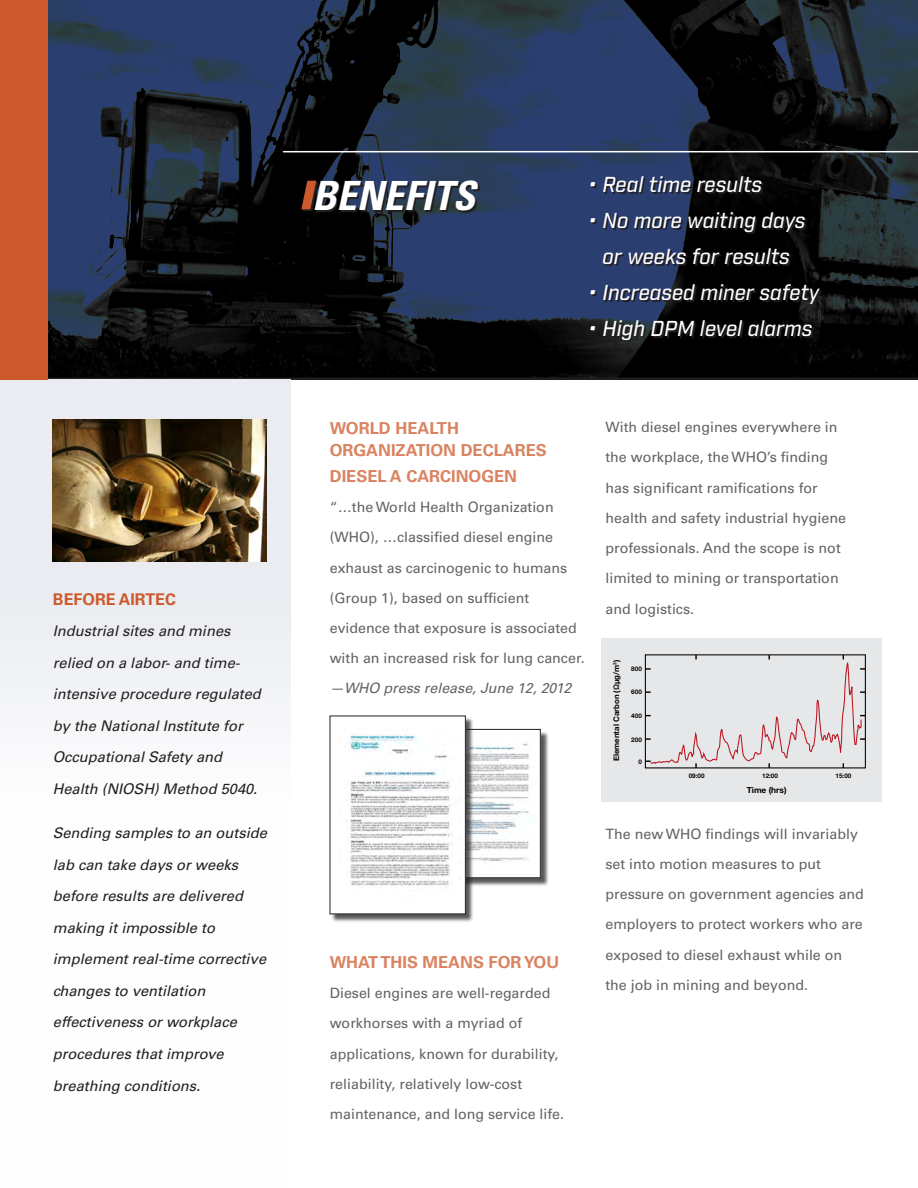
<style>
.page{position:relative;width:918px;height:1188px;background:#fff}
.page>*{position:absolute;margin:0;border:0;box-sizing:border-box;transform-origin:0 0}
.t1{font:italic 700 condensed 40.2px "Univers LT";color:#fff}
.t2{font:italic 500 21px/36px "Industry";color:#fff;text-align:center}
.t3{font:700 16.5px/22.5px "Univers LT";color:#da8361}
.t4{font:700 16.2px "Univers LT";color:#cd5a2d}
.run_text{font:italic 14.7px/31.7px "Univers LT";color:#231f20}
.run_text-2{font:14.25px/30.3px "Univers LT";color:#636366}
.t5{font:700 8.4px "Helvetica Neue LT";color:#000}
.t6{font:700 7.8px "Helvetica Neue";color:#000}
.t7{font:700 6.3px "Helvetica Neue LT";color:#000}
.s1{font-size:15.45px}
.s2{font-style:italic}
</style>
<div class="page">
<svg style="left:0;top:0;width:918px;height:380px;background:#192335"></svg>
<div style="left:0;top:380px;width:290px;height:808px;background:linear-gradient(to bottom,#e6e7ec,#fff)"></div>
<div style="left:440px;top:731px;width:109px;height:155px;background:#231f20;opacity:.75"></div>
<div style="left:439px;top:729px;width:101px;height:149px;background:#fff"></div>
<img style="left:474px;top:742px;width:55px;height:119px">
<div style="left:439px;top:729px;width:102px;height:149px;border:1px solid #231f20"></div>
<div style="left:602px;top:638px;width:280px;height:164px;background:#e6e7e9"></div>
<svg style="left:645px;top:655px;width:220px;height:113px"></svg>
<div style="left:331px;top:717px;width:143px;height:206px;background:#231f20;opacity:.75"></div>
<div style="left:330px;top:716px;width:135px;height:198px;background:#fff"></div>
<img style="left:349px;top:733px;width:103px;height:154px">
<div style="left:330px;top:716px;width:136px;height:198px;border:1px solid #231f20"></div>
<div style="left:0;top:0;width:48px;height:379px;background:#cd5a2d"></div>
<svg style="left:316px;top:182px;width:164px;height:30px;background:#232934"></svg>
<svg style="left:303px;top:182px;width:15px;height:29px"></svg>
<svg style="left:301px;top:181px;width:15px;height:28px"></svg>
<img style="left:53px;top:419px;width:214px;height:143px">
<svg style="left:592px;top:178px;width:229px;height:164px;background:#131827"></svg>
<hr style="left:284px;top:151px;width:634px;height:1px;background:#fff">
<p class="t4" style="left:53px;top:589px;width:124px">BEFORE AIRTEC</p>
<p class="run_text" style="left:53px;top:615px;width:210px">Industrial sites and mines relied on a labor- and time&shy;intensive procedure regulated by the National Institute for<br>Occupational Safety and<br>Health (NIOSH) Method 5040.</p>
<p class="run_text" style="left:53px;top:817px;width:215px">Sending samples to an outside lab can take days or weeks before results are delivered making it impossible to implement real-time corrective changes to ventilation effectiveness or workplace procedures that improve breathing conditions<span class="s1">.</span></p>
<p class="t1" style="left:312px;top:171px;width:165px">BENEFITS</p>
<p class="t2" style="left:588px;top:167px;width:175px">• Real time results</p>
<p class="t2" style="left:588px;top:203px;width:219px">• No more waiting days or weeks for results</p>
<p class="t2" style="left:588px;top:275px;width:232px">• Increased miner safety</p>
<p class="t2" style="left:588px;top:311px;width:226px">• High DPM level alarms</p>
<p class="t3" style="left:330px;top:417px;width:219px">WORLD HEALTH<br>ORGANIZATION DECLARES</p>
<p class="t3" style="left:330px;top:465px;width:189px">DIESEL A CARCINOGEN</p>
<p class="run_text-2" style="left:330px;top:492px;width:256px">“…the World Health Organization (WHO), …classified diesel engine exhaust as carcinogenic to humans (Group 1), based on sufficient evidence that exposure is associated with an increased risk for lung cancer. <span class="s2">—WHO press release, June 12, 2012</span></p>
<p class="t3" style="left:330px;top:951px;width:231px">WHAT THIS MEANS FOR YOU</p>
<p class="run_text-2" style="left:330px;top:978px;width:236px">Diesel engines are well-regarded workhorses with a myriad of applications, known for durability, reliability, relatively low-cost maintenance, and long service life.</p>
<p class="run_text-2" style="left:606px;top:412px;width:242px">With diesel engines everywhere in the workplace, the WHO’s finding has significant ramifications for health and safety industrial hygiene professionals. And the scope is not limited to mining or transportation and logistics.</p>
<p class="t6" style="left:612px;top:761px;width:103px;rotate:-90deg">Elemental Carbon (Ωµg/m<sup>3</sup>)</p>
<p class="t7" style="left:631px;top:665px;width:12px">800</p>
<p class="t7" style="left:631px;top:688px;width:12px">600</p>
<p class="t7" style="left:631px;top:712px;width:12px">400</p>
<p class="t7" style="left:631px;top:735px;width:12px">200</p>
<p class="t7" style="left:639px;top:758px;width:5px">0</p>
<p class="t7" style="left:689px;top:772px;width:17px">09:00</p>
<p class="t7" style="left:762px;top:772px;width:17px">12:00</p>
<p class="t5" style="left:747px;top:785px;width:41px">Time (hrs)</p>
<p class="t7" style="left:836px;top:772px;width:17px">15:00</p>
<p class="run_text-2" style="left:606px;top:819px;width:260px">The new WHO findings will invariably set into motion measures to put pressure on government agencies and employers to protect workers who are exposed to diesel exhaust while on the job in mining and beyond.</p>
</div>
